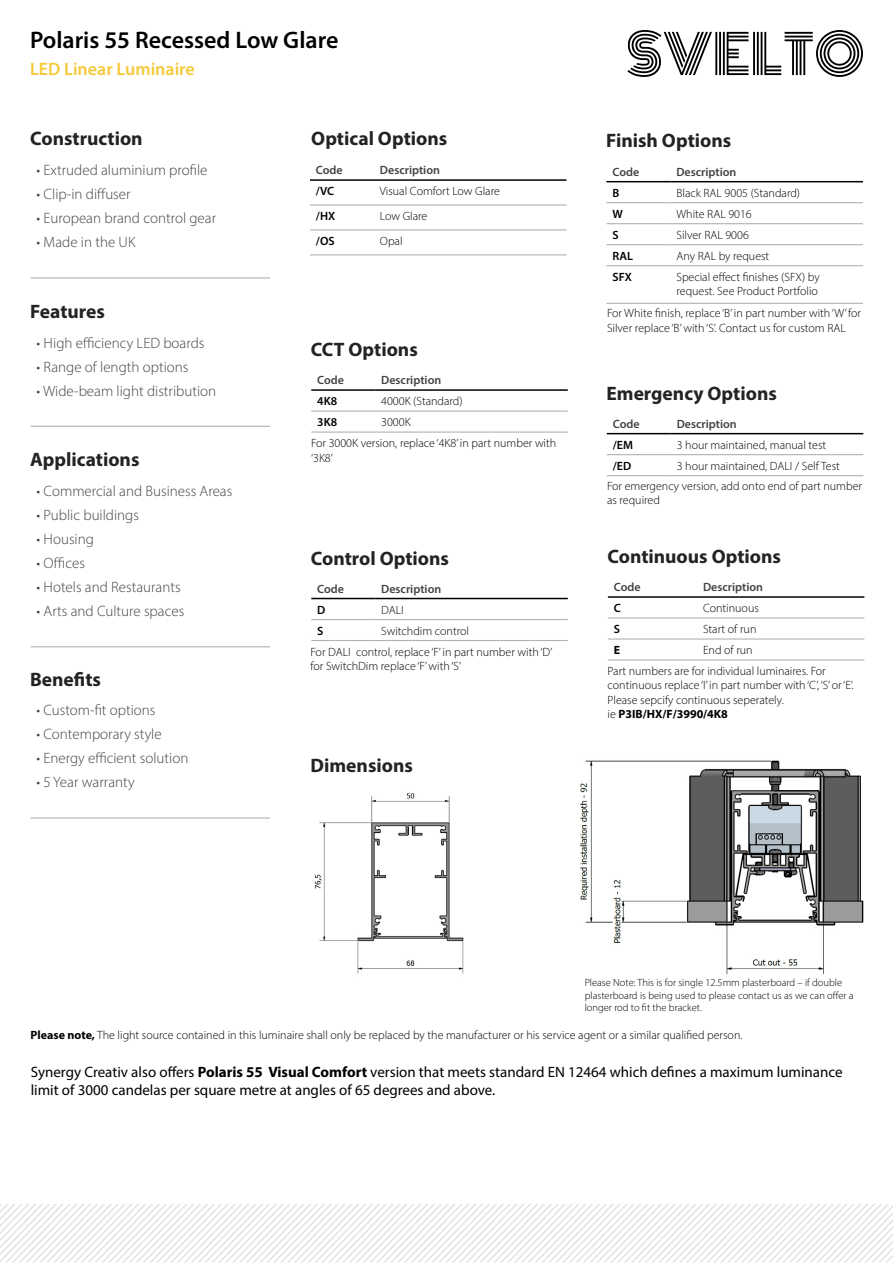
<style>
.page{position:relative;width:893px;height:1263px;background:#fff}
.page>*{position:absolute;margin:0;border:0;box-sizing:border-box;transform-origin:0 0}
.t1{font:600 24px "Myriad Pro";color:#000}
.t2{font:700 19.5px "Myriad Pro";color:#232323}
.t3{font:600 18px "Myriad Pro";color:#f6c93a}
.t4{font:300 15px "Myriad Pro";color:#424242}
.t5{font:15px/18px "Myriad Pro";color:#000}
.t6{font:300 12px/14.4px "Myriad Pro";color:#000}
.t7{font:600 12px "Myriad Pro";color:#424242}
.t8{font:600 12px "Myriad Pro";color:#000}
.t9{font:700 12px "Myriad Pro";color:#000}
.t10{font:300 10.5px/12.6px "Myriad Pro";color:#000}
.s1{font-weight:700}
</style>
<div class="page">
<img style="left:0;top:1204px;width:893px;height:59px">
<svg style="left:627px;top:30px;width:236px;height:47px"></svg>
<hr style="left:31px;top:277px;width:239px;height:1px;background:#b3b2b2">
<hr style="left:31px;top:426px;width:239px;height:1px;background:#b3b2b2">
<hr style="left:31px;top:646px;width:239px;height:1px;background:#b3b2b2">
<hr style="left:30px;top:817px;width:240px;height:1px;background:#b3b2b2">
<hr style="left:311px;top:410px;width:64px;height:2px;background:#b3b2b2">
<hr style="left:375px;top:410px;width:193px;height:2px;background:#b3b2b2">
<hr style="left:311px;top:431px;width:64px;height:2px;background:#b3b2b2">
<hr style="left:375px;top:431px;width:193px;height:2px;background:#b3b2b2">
<hr style="left:311px;top:389px;width:64px;height:2px;background:#000">
<hr style="left:375px;top:389px;width:193px;height:2px;background:#000">
<hr style="left:311px;top:619px;width:64px;height:1px;background:#b3b2b2">
<hr style="left:375px;top:619px;width:193px;height:1px;background:#b3b2b2">
<hr style="left:311px;top:640px;width:64px;height:1px;background:#b3b2b2">
<hr style="left:375px;top:640px;width:193px;height:1px;background:#b3b2b2">
<hr style="left:311px;top:598px;width:64px;height:1px;background:#000">
<hr style="left:375px;top:598px;width:193px;height:1px;background:#000">
<hr style="left:608px;top:617px;width:89px;height:2px;background:#b3b2b2">
<hr style="left:697px;top:617px;width:167px;height:2px;background:#b3b2b2">
<hr style="left:608px;top:638px;width:89px;height:2px;background:#b3b2b2">
<hr style="left:697px;top:638px;width:167px;height:2px;background:#b3b2b2">
<hr style="left:608px;top:659px;width:89px;height:2px;background:#b3b2b2">
<hr style="left:697px;top:659px;width:167px;height:2px;background:#b3b2b2">
<hr style="left:608px;top:596px;width:89px;height:2px;background:#000">
<hr style="left:697px;top:596px;width:167px;height:2px;background:#000">
<hr style="left:607px;top:454px;width:64px;height:1px;background:#b3b2b2">
<hr style="left:671px;top:454px;width:192px;height:1px;background:#b3b2b2">
<hr style="left:607px;top:475px;width:64px;height:1px;background:#b3b2b2">
<hr style="left:671px;top:475px;width:192px;height:1px;background:#b3b2b2">
<hr style="left:607px;top:433px;width:64px;height:1px;background:#000">
<hr style="left:671px;top:433px;width:192px;height:1px;background:#000">
<hr style="left:606px;top:181px;width:64px;height:1px;background:#000">
<hr style="left:670px;top:181px;width:193px;height:1px;background:#000">
<hr style="left:606px;top:202px;width:64px;height:1px;background:#b3b2b2">
<hr style="left:670px;top:202px;width:193px;height:1px;background:#b3b2b2">
<hr style="left:606px;top:223px;width:64px;height:1px;background:#b3b2b2">
<hr style="left:670px;top:223px;width:193px;height:1px;background:#b3b2b2">
<hr style="left:606px;top:244px;width:64px;height:1px;background:#b3b2b2">
<hr style="left:670px;top:244px;width:193px;height:1px;background:#b3b2b2">
<hr style="left:606px;top:265px;width:64px;height:1px;background:#b3b2b2">
<hr style="left:670px;top:265px;width:193px;height:1px;background:#b3b2b2">
<hr style="left:606px;top:303px;width:64px;height:1px;background:#b3b2b2">
<hr style="left:670px;top:303px;width:193px;height:1px;background:#b3b2b2">
<img style="left:314px;top:793px;width:150px;height:181px">
<img style="left:580px;top:760px;width:284px;height:215px">
<hr style="left:310px;top:204px;width:64px;height:2px;background:#b3b2b2">
<hr style="left:374px;top:204px;width:192px;height:2px;background:#b3b2b2">
<hr style="left:310px;top:229px;width:64px;height:1px;background:#b3b2b2">
<hr style="left:374px;top:229px;width:192px;height:1px;background:#b3b2b2">
<hr style="left:310px;top:254px;width:64px;height:1px;background:#b3b2b2">
<hr style="left:374px;top:254px;width:192px;height:1px;background:#b3b2b2">
<hr style="left:310px;top:179px;width:64px;height:2px;background:#000">
<hr style="left:374px;top:179px;width:192px;height:2px;background:#000">
<h1 class="t1" style="left:30px;top:25px;width:310px">Polaris 55 Recessed Low Glare</h1>
<h3 class="t3" style="left:30px;top:58px;width:166px">LED Linear Luminaire</h3>
<h2 class="t2" style="left:30px;top:126px;width:114px">Construction</h2>
<p class="t4" style="left:37px;top:161px;width:172px">• Extruded aluminium profile</p>
<p class="t4" style="left:37px;top:185px;width:95px">• Clip-in diffuser</p>
<p class="t4" style="left:37px;top:209px;width:181px">• European brand control gear</p>
<p class="t4" style="left:37px;top:233px;width:100px">• Made in the UK</p>
<h2 class="t2" style="left:30px;top:299px;width:76px">Features</h2>
<p class="t4" style="left:37px;top:333px;width:169px">• High efficiency LED boards</p>
<p class="t4" style="left:37px;top:357px;width:153px">• Range of length options</p>
<p class="t4" style="left:37px;top:381px;width:181px">• Wide-beam light distribution</p>
<h2 class="t2" style="left:30px;top:447px;width:111px">Applications</h2>
<p class="t4" style="left:37px;top:482px;width:197px">• Commercial and Business Areas</p>
<p class="t4" style="left:37px;top:506px;width:104px">• Public buildings</p>
<p class="t4" style="left:37px;top:530px;width:59px">• Housing</p>
<p class="t4" style="left:37px;top:554px;width:50px">• Offices</p>
<p class="t4" style="left:37px;top:578px;width:146px">• Hotels and Restaurants</p>
<p class="t4" style="left:37px;top:602px;width:149px">• Arts and Culture spaces</p>
<h2 class="t2" style="left:30px;top:666px;width:72px">Benefits</h2>
<p class="t4" style="left:36px;top:701px;width:121px">• Custom-fit options</p>
<p class="t4" style="left:36px;top:725px;width:127px">• Contemporary style</p>
<p class="t4" style="left:36px;top:749px;width:153px">• Energy efficient solution</p>
<p class="t4" style="left:36px;top:773px;width:100px">• 5 Year warranty</p>
<h2 class="t2" style="left:311px;top:126px;width:138px">Optical Options</h2>
<p class="t7" style="left:316px;top:162px;width:28px">Code</p>
<p class="t7" style="left:380px;top:162px;width:62px">Description</p>
<p class="t8" style="left:316px;top:183px;width:20px">/VC</p>
<p class="t6" style="left:380px;top:184px;width:121px">Visual Comfort Low Glare</p>
<p class="t8" style="left:316px;top:208px;width:21px">/HX</p>
<p class="t6" style="left:380px;top:209px;width:49px">Low Glare</p>
<p class="t8" style="left:316px;top:233px;width:20px">/OS</p>
<p class="t6" style="left:380px;top:234px;width:24px">Opal</p>
<h2 class="t2" style="left:311px;top:337px;width:108px">CCT Options</h2>
<p class="t7" style="left:317px;top:372px;width:28px">Code</p>
<p class="t7" style="left:381px;top:372px;width:62px">Description</p>
<p class="t8" style="left:317px;top:393px;width:21px">4K8</p>
<p class="t6" style="left:381px;top:394px;width:83px">4000K (Standard)</p>
<p class="t8" style="left:317px;top:414px;width:21px">3K8</p>
<p class="t6" style="left:381px;top:415px;width:31px">3000K</p>
<p class="t6" style="left:311px;top:436px;width:247px">For 3000K version, replace ‘4K8’ in part number with ‘3K8’</p>
<h2 class="t2" style="left:311px;top:545px;width:140px">Control Options</h2>
<p class="t7" style="left:317px;top:581px;width:28px">Code</p>
<p class="t7" style="left:381px;top:581px;width:62px">Description</p>
<p class="t8" style="left:317px;top:602px;width:10px">D</p>
<p class="t6" style="left:381px;top:602px;width:24px">DALI</p>
<p class="t8" style="left:317px;top:623px;width:8px">S</p>
<p class="t6" style="left:381px;top:623px;width:89px">Switchdim control</p>
<p class="t6" style="left:310px;top:644px;width:244px">For DALI control, replace ‘F’ in part number with ‘D’ for SwitchDim replace ‘F’ with ‘S’</p>
<h2 class="t2" style="left:310px;top:753px;width:104px">Dimensions</h2>
<h2 class="t2" style="left:606px;top:127px;width:127px">Finish Options</h2>
<p class="t7" style="left:612px;top:164px;width:28px">Code</p>
<p class="t7" style="left:676px;top:164px;width:62px">Description</p>
<p class="t8" style="left:612px;top:185px;width:8px">B</p>
<p class="t6" style="left:676px;top:185px;width:125px">Black RAL 9005 (Standard)</p>
<p class="t8" style="left:612px;top:206px;width:12px">W</p>
<p class="t6" style="left:676px;top:206px;width:77px">White RAL 9016</p>
<p class="t8" style="left:612px;top:227px;width:8px">S</p>
<p class="t6" style="left:676px;top:227px;width:74px">Silver RAL 9006</p>
<p class="t8" style="left:612px;top:248px;width:22px">RAL</p>
<p class="t6" style="left:676px;top:248px;width:94px">Any RAL by request</p>
<p class="t8" style="left:612px;top:269px;width:21px">SFX</p>
<p class="t6" style="left:676px;top:269px;width:145px">Special effect finishes (SFX) by request. See Product Portfolio</p>
<p class="t6" style="left:607px;top:306px;width:256px">For White finish, replace ‘B’ in part number with ‘W’ for<br>Silver replace ‘B’ with ‘S’. Contact us for custom RAL</p>
<h2 class="t2" style="left:606px;top:380px;width:172px">Emergency Options</h2>
<p class="t7" style="left:613px;top:416px;width:28px">Code</p>
<p class="t7" style="left:677px;top:416px;width:62px">Description</p>
<p class="t8" style="left:613px;top:437px;width:22px">/EM</p>
<p class="t6" style="left:677px;top:437px;width:151px">3 hour maintained, manual test</p>
<p class="t8" style="left:613px;top:458px;width:20px">/ED</p>
<p class="t6" style="left:677px;top:458px;width:165px">3 hour maintained, DALI / Self Test</p>
<p class="t6" style="left:607px;top:478px;width:257px">For emergency version, add onto end of part number as required</p>
<h2 class="t2" style="left:608px;top:544px;width:175px">Continuous Options</h2>
<p class="t7" style="left:614px;top:579px;width:28px">Code</p>
<p class="t7" style="left:703px;top:579px;width:62px">Description</p>
<p class="t8" style="left:614px;top:600px;width:9px">C</p>
<p class="t6" style="left:703px;top:601px;width:57px">Continuous</p>
<p class="t8" style="left:614px;top:621px;width:8px">S</p>
<p class="t6" style="left:703px;top:622px;width:55px">Start of run</p>
<p class="t9" style="left:614px;top:642px;width:8px">E</p>
<p class="t6" style="left:703px;top:643px;width:51px">End of run</p>
<p class="t6" style="left:608px;top:663px;width:248px">Part numbers are for individual luminaires. For continuous replace ‘I’ in part number with ‘C’, ‘S’ or ‘E’.<br>Please sepcify continuous seperately.<br>ie <span class="s1">P3IB/HX/F/3990/4K8</span></p>
<p class="t10" style="left:585px;top:976px;width:270px">Please Note: This is for single 12.5mm plasterboard – if double plasterboard is being used to please contact us as we can offer a longer rod to fit the bracket.</p>
<p class="t6" style="left:31px;top:1028px;width:713px"><span class="s1">Please note,</span> The light source contained in this luminaire shall only be replaced by the manufacturer or his service agent or a similar qualified person.</p>
<p class="t5" style="left:31px;top:1062px;width:813px">Synergy Creativ also offers <span class="s1">Polaris 55 Visual Comfort</span> version that meets standard EN 12464 which defines a maximum luminance limit of 3000 candelas per square metre at angles of 65 degrees and above.</p>
</div>
